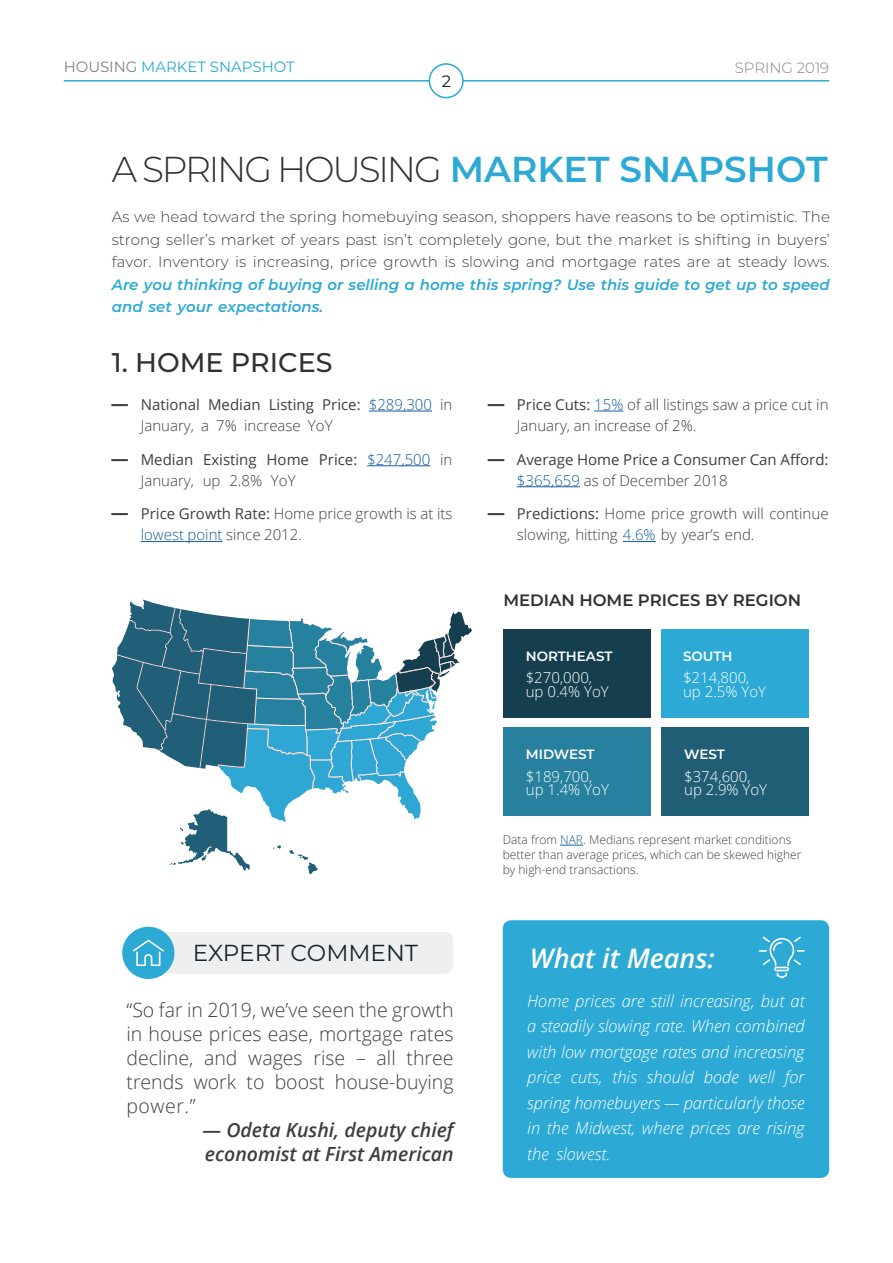
<style>
.page{position:relative;width:893px;height:1263px;background:#fff}
.page>*{position:absolute;margin:0;border:0;box-sizing:border-box;transform-origin:0 0}
.t1{font:300 36px "Montserrat";letter-spacing:-.06em;color:#312f30}
.t2{font:italic 600 27px "Open Sans";color:#fff}
.t3{font:500 27px "Montserrat";color:#312f30}
.t4{font:23.1px "Montserrat";color:#17242e}
.t5{font:300 19.5px/24px "Open Sans";color:#3e3e3f;text-align:justify}
.t6{font:italic 600 19.5px/24px "Open Sans";color:#3e3e3f}
.t7{font:italic 300 16.5px/25.5px "Open Sans";color:#fff;text-align:justify}
.t8{font:600 16.5px "Montserrat";color:#312f30}
.t9{font:16.5px "Montserrat";color:#17242e}
.t10{font:300 15px/22.5px "Montserrat";color:#3e3e3f;text-align:justify}
.t11{font:300 15px/21px "Open Sans";color:#3e3e3f}
.t12{font:15px/21px "Open Sans";color:#3e3e3f}
.t13{font:italic 600 15px/22.5px "Montserrat";color:#2ca9d4}
.t14{font:300 15px/13.5px "Open Sans";color:#fff}
.t15{font:14.85px "Montserrat";color:#2ca9d4}
.t16{font:300 14.85px "Montserrat";color:#808285}
.t17{font:600 13.5px "Montserrat";color:#fff}
.t18{font:300 12px/15px "Open Sans";color:#413f41}
.s1{color:#808285}
.s2{font-weight:600;color:#2ca9d4}
.s3{font-weight:700;font-size:18px}
.s4{font-weight:300;color:#175d9e}
.s5{font-weight:300}
.s6{font-weight:400}
.s7{color:#175d9e}
</style>
<div class="page">
<div style="left:148px;top:932px;width:305px;height:42px;background:#edeff0;border-radius:9px"></div>
<svg style="left:112px;top:600px;width:360px;height:274px"></svg>
<hr style="left:64px;top:80px;width:765px;height:2px;background:#2ca9d4">
<div style="left:429px;top:64px;width:34px;height:34px;background:#fff;border-radius:50%"></div>
<div style="left:429px;top:63px;width:35px;height:35px;border:2px solid #2ca9d4;border-radius:50%"></div>
<div style="left:122px;top:927px;width:52px;height:52px;background:#2ca9d4;border-radius:50%"></div>
<svg style="left:133px;top:940px;width:31px;height:26px"></svg>
<hr style="left:369px;top:411px;width:63px;height:1px;background:#175d9e">
<hr style="left:367px;top:465px;width:63px;height:1px;background:#175d9e">
<hr style="left:141px;top:541px;width:82px;height:1px;background:#175d9e">
<div style="left:503px;top:920px;width:326px;height:258px;background:#2ca9d4;border-radius:9px"></div>
<svg style="left:759px;top:936px;width:46px;height:42px"></svg>
<svg style="left:594px;top:411px;width:29px;height:1px"></svg>
<hr style="left:517px;top:486px;width:63px;height:1px;background:#175d9e">
<hr style="left:623px;top:541px;width:33px;height:1px;background:#175d9e">
<div style="left:503px;top:629px;width:148px;height:88px;background:#153f4e"></div>
<div style="left:662px;top:629px;width:147px;height:88px;background:#2ca9d5"></div>
<div style="left:503px;top:728px;width:148px;height:88px;background:#26809e"></div>
<div style="left:662px;top:728px;width:147px;height:88px;background:#205e76"></div>
<svg style="left:560px;top:845px;width:23px;height:1px"></svg>
<p class="t15" style="left:64px;top:57px;width:232px"><span class="s1">HOUSING</span> MARKET SNAPSHOT</p>
<p class="t16" style="left:735px;top:58px;width:96px">SPRING 2019</p>
<p class="t9" style="left:442px;top:70px;width:11px">2</p>
<h1 class="t1" style="left:112px;top:145px;width:717px">A SPRING HOUSING <span class="s2">MARKET SNAPSHOT</span></h1>
<p class="t10" style="left:112px;top:205px;width:720px">As we head toward the spring homebuying season, shoppers have reasons to be optimistic. The strong seller’s market of years past isn’t completely gone, but the market is shifting in buyers’ favor. Inventory is increasing, price growth is slowing and mortgage rates are at steady lows.</p>
<p class="t13" style="left:112px;top:273px;width:720px">Are you thinking of buying or selling a home this spring? Use this guide to get up to speed and set your expectations.</p>
<h2 class="t3" style="left:112px;top:344px;width:222px">1. HOME PRICES</h2>
<p class="t12" style="left:141px;top:394px;width:313px;text-indent:-30px"><span class="s3">—</span> National Median Listing Price: <span class="s4">$289,300</span> <span class="s5">in<br>January, a 7% increase YoY</span></p>
<p class="t12" style="left:141px;top:448px;width:313px;text-indent:-30px"><span class="s3">—</span> Median Existing Home Price: <span class="s4">$247,500</span> <span class="s5">in<br>January, up 2.8% YoY</span></p>
<p class="t11" style="left:141px;top:503px;width:313px;text-indent:-30px"><span class="s3">—</span> <span class="s6">Price Growth Rate:</span> Home price growth is at its <span class="s7">lowest point</span> since 2012.</p>
<h3 class="t4" style="left:193px;top:936px;width:227px">EXPERT COMMENT</h3>
<h3 class="t5" style="left:126px;top:998px;width:329px">“So far in 2019, we’ve seen the growth in house prices ease, mortgage rates decline, and wages rise – all three trends work to boost house-buying power.”</h3>
<h3 class="t6" style="left:203px;top:1118px;width:253px">— Odeta Kushi, deputy chief economist at First American</h3>
<p class="t11" style="left:517px;top:393px;width:313px;text-indent:-30px"><span class="s3">—</span> <span class="s6">Price Cuts:</span> <span class="s7">15%</span> of all listings saw a price cut in<br>January, an increase of 2%.</p>
<p class="t12" style="left:517px;top:448px;width:313px;text-indent:-30px"><span class="s3">—</span> Average Home Price a Consumer Can Afford: <span class="s4">$365,659</span> <span class="s5">as of December 2018</span></p>
<p class="t11" style="left:517px;top:503px;width:313px;text-indent:-30px"><span class="s3">—</span> <span class="s6">Predictions:</span> Home price growth will continue slowing, hitting <span class="s7">4.6%</span> by year’s end.</p>
<p class="t8" style="left:503px;top:588px;width:299px">MEDIAN HOME PRICES BY REGION</p>
<p class="t17" style="left:526px;top:646px;width:88px">NORTHEAST</p>
<p class="t17" style="left:683px;top:646px;width:51px">SOUTH</p>
<p class="t14" style="left:526px;top:670px;width:85px">$270,000, up 0.4% YoY</p>
<p class="t14" style="left:683px;top:670px;width:85px">$214,800, up 2.5% YoY</p>
<p class="t17" style="left:526px;top:745px;width:70px">MIDWEST</p>
<p class="t17" style="left:684px;top:745px;width:42px">WEST</p>
<p class="t14" style="left:526px;top:769px;width:85px">$189,700, up 1.4% YoY</p>
<p class="t14" style="left:684px;top:769px;width:85px">$374,600, up 2.9% YoY</p>
<p class="t18" style="left:503px;top:832px;width:300px">Data from <span class="s7">NAR</span>. Medians represent market conditions better than average prices, which can be skewed higher by high-end transactions.</p>
<h2 class="t2" style="left:530px;top:939px;width:186px">What it Means:</h2>
<p class="t7" style="left:527px;top:987px;width:279px">Home prices are still increasing, but at a steadily slowing rate. When combined with low mortgage rates and increasing price cuts, this should bode well for spring homebuyers — particularly those in the Midwest, where prices are rising the slowest.</p>
</div>
